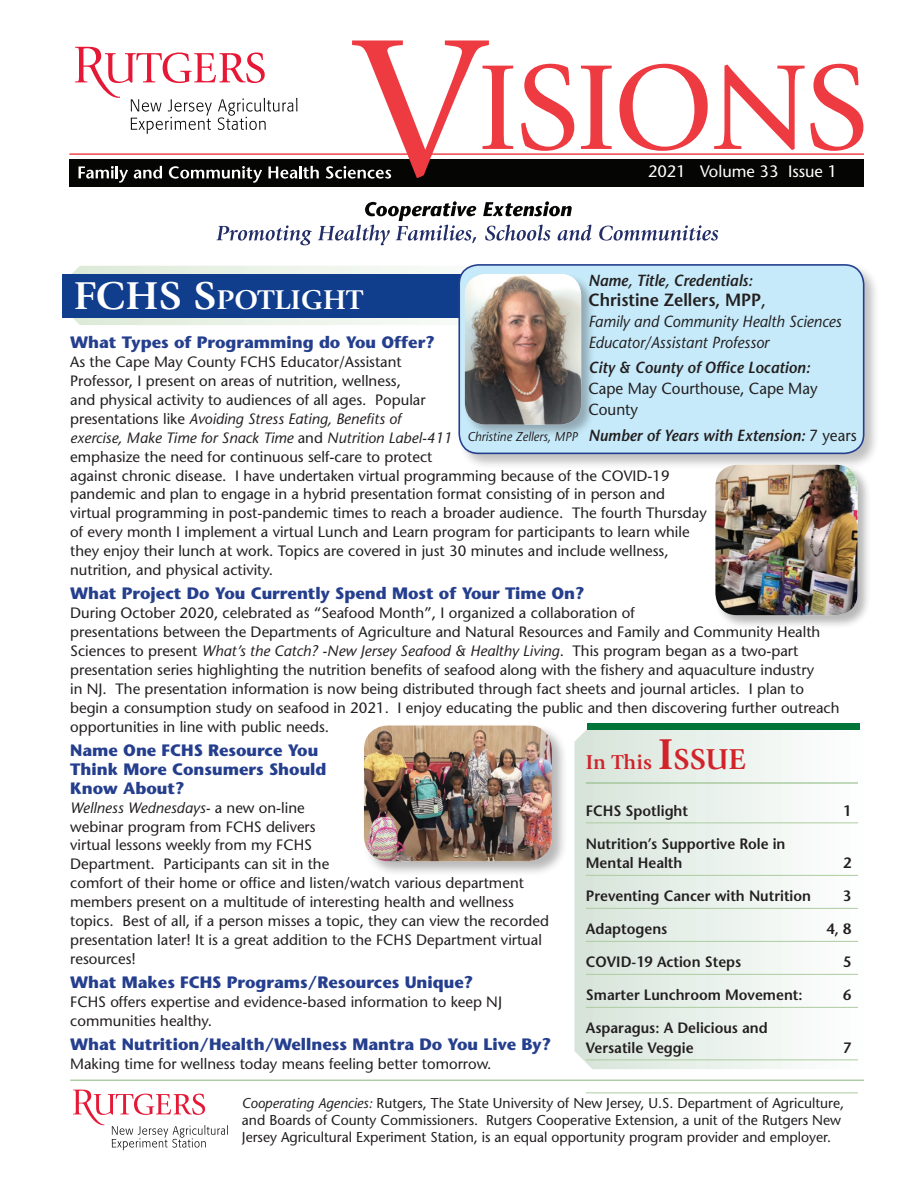
<style>
.page{position:relative;width:918px;height:1188px;background:#fff}
.page>*{position:absolute;margin:0;border:0;box-sizing:border-box;transform-origin:0 0}
.t1{font:700 28.35px "Giovanni";color:#fff;scale:1.05 1}
.t2{font:700 21px "Giovanni";color:#d1232a}
.t3{font:600 17.7px "Stone Sans";color:#231f20;scale:.95 1}
.t4{font:700 16.5px/18.9px "Stone Sans";color:#253f8e}
.t5{font:16.5px "Stone Sans";color:#fff}
.t6{font:italic 600 16.05px "Stone Sans";color:#231f20;scale:.95 1}
.t7{font:italic 16.05px/20.9px "Stone Sans";color:#231f20;scale:.95 1}
.t8{font:16.05px/20.9px "Stone Sans";color:#231f20;scale:.95 1}
.t9{font:15px/18.9px "Stone Sans";color:#231f20}
.t10{font:600 15px/19.5px "Stone Sans";color:#231f20;scale:.96 1}
.t11{font:14.25px/17.1px "Stone Sans";color:#231f20}
.t12{font:italic 12.9px "Stone Sans";color:#231f20;scale:.94 1}
.s1{font-weight:400}
.s2{font-size:40.5px}
.s3{font-style:italic}
.s4{font-weight:400;font-style:normal}
.s5{font-size:45px}
.s6{font-size:30px}
</style>
<div class="page">
<svg style="left:75px;top:47px;width:222px;height:87px"></svg>
<svg style="left:483px;top:201px;width:89px;height:15px"></svg>
<div style="left:69px;top:160px;width:795px;height:27px;background:#050504"></div>
<svg style="left:79px;top:166px;width:49px;height:17px"></svg>
<svg style="left:134px;top:166px;width:28px;height:13px"></svg>
<svg style="left:169px;top:166px;width:93px;height:17px"></svg>
<svg style="left:268px;top:166px;width:51px;height:13px"></svg>
<hr style="left:69px;top:153px;width:795px;height:2px;background:#ee3a41">
<svg style="left:216px;top:225px;width:96px;height:20px"></svg>
<svg style="left:318px;top:201px;width:158px;height:44px"></svg>
<svg style="left:485px;top:225px;width:65px;height:16px"></svg>
<svg style="left:558px;top:225px;width:33px;height:16px"></svg>
<svg style="left:599px;top:225px;width:119px;height:16px"></svg>
<svg style="left:326px;top:41px;width:187px;height:138px"></svg>
<svg style="left:521px;top:64px;width:53px;height:87px"></svg>
<svg style="left:581px;top:66px;width:31px;height:83px"></svg>
<svg style="left:619px;top:64px;width:89px;height:87px"></svg>
<svg style="left:714px;top:64px;width:149px;height:87px"></svg>
<svg style="left:73px;top:1089px;width:155px;height:61px"></svg>
<hr style="left:70px;top:1080px;width:794px;height:1px;background:#88b67a">
<svg style="left:574px;top:724px;width:284px;height:345px"></svg>
<div style="left:588px;top:723px;width:272px;height:7px;background:#007539"></div>
<hr style="left:586px;top:783px;width:272px;height:1px;background:#88b67a">
<hr style="left:586px;top:822px;width:272px;height:1px;background:#adcca0">
<hr style="left:586px;top:875px;width:272px;height:1px;background:#adcca0">
<hr style="left:586px;top:908px;width:272px;height:1px;background:#adcca0">
<hr style="left:586px;top:941px;width:272px;height:1px;background:#adcca0">
<hr style="left:586px;top:974px;width:272px;height:1px;background:#adcca0">
<hr style="left:586px;top:1007px;width:272px;height:1px;background:#adcca0">
<hr style="left:586px;top:1059px;width:272px;height:1px;background:#adcca0">
<hr style="left:586px;top:1092px;width:272px;height:1px;background:#adcca0">
<svg style="left:62px;top:266px;width:395px;height:59px"></svg>
<div style="left:62px;top:274px;width:413px;height:43px;background:#103d8c"></div>
<div style="left:457px;top:263px;width:423px;height:207px;background:#231f20;opacity:.28"></div>
<div style="left:459px;top:265px;width:405px;height:188px;background:#c6eafa;border-radius:19px"></div>
<div style="left:458px;top:264px;width:406px;height:190px;border:2px solid #253f8e;border-radius:19px"></div>
<div style="left:464px;top:273px;width:131px;height:166px;background:#231f20;opacity:.32"></div>
<img style="left:465px;top:274px;width:116px;height:151px">
<div style="left:362px;top:723px;width:206px;height:154px;background:#231f20;opacity:.32"></div>
<img style="left:364px;top:725px;width:188px;height:136px">
<div style="left:714px;top:463px;width:158px;height:166px;background:#231f20;opacity:.32"></div>
<img style="left:715px;top:465px;width:143px;height:150px">
<p class="t5" style="left:648px;top:162px;width:191px">2021 Volume 33 Issue 1</p>
<p class="t6" style="left:588px;top:270px;width:174px">Name, Title, Credentials:</p>
<p class="t3" style="left:588px;top:289px;width:188px">Christine Zellers, MPP<span class="s1">,</span></p>
<p class="t7" style="left:588px;top:311px;width:268px">Family and Community Health Sciences<br>Educator/Assistant Professor</p>
<p class="t6" style="left:588px;top:358px;width:235px">City &amp; County of Office Location:</p>
<p class="t8" style="left:588px;top:378px;width:243px">Cape May Courthouse, Cape May<br>County</p>
<p class="t1" style="left:74px;top:283px;width:277px"><span class="s2">FCHS</span> <span class="s2">S</span>potlight</p>
<p class="t4" style="left:70px;top:333px;width:366px">What Types of Programming do You Offer?</p>
<p class="t9" style="left:70px;top:352px;width:638px">As the Cape May County FCHS Educator/Assistant<br>Professor, I present on areas of nutrition, wellness,<br>and physical activity to audiences of all ages. Popular<br>presentations like <span class="s3">Avoiding Stress Eating, Benefits of<br>exercise, Make Time for Snack Time</span> and <span class="s3">Nutrition Label-411<br></span>emphasize the need for continuous self-care to protect<br>against chronic disease. I have undertaken virtual programming because of the COVID-19 pandemic and plan to engage in a hybrid presentation format consisting of in person and virtual programming in post-pandemic times to reach a broader audience. The fourth Thursday of every month I implement a virtual Lunch and Learn program for participants to learn while they enjoy their lunch at work. Topics are covered in just 30 minutes and include wellness, nutrition, and physical activity.</p>
<p class="t4" style="left:70px;top:584px;width:516px">What Project Do You Currently Spend Most of Your Time On?</p>
<p class="t9" style="left:70px;top:603px;width:771px">During October 2020, celebrated as “Seafood Month”, I organized a collaboration of<br>presentations between the Departments of Agriculture and Natural Resources and Family and Community Health Sciences to present <span class="s3">What’s the Catch? -New Jersey Seafood &amp; Healthy Living</span>. This program began as a two-part presentation series highlighting the nutrition benefits of seafood along with the fishery and aquaculture industry<br>in NJ. The presentation information is now being distributed through fact sheets and journal articles. I plan to begin a consumption study on seafood in 2021. I enjoy educating the public and then discovering further outreach opportunities in line with public needs.</p>
<p class="t4" style="left:70px;top:740px;width:258px">Name One FCHS Resource You<br>Think More Consumers Should<br>Know About?</p>
<p class="t9" style="left:70px;top:798px;width:480px"><span class="s3">Wellness Wednesdays-</span> a new on-line<br>webinar program from FCHS delivers<br>virtual lessons weekly from my FCHS<br>Department. Participants can sit in the<br>comfort of their home or office and listen/watch various department members present on a multitude of interesting health and wellness topics. Best of all, if a person misses a topic, they can view the recorded presentation later! It is a great addition to the FCHS Department virtual resources!</p>
<p class="t4" style="left:70px;top:973px;width:405px">What Makes FCHS Programs/Resources Unique?</p>
<p class="t9" style="left:70px;top:992px;width:433px">FCHS offers expertise and evidence-based information to keep NJ communities healthy.</p>
<p class="t4" style="left:70px;top:1035px;width:483px">What Nutrition/Health/Wellness Mantra Do You Live By?</p>
<p class="t9" style="left:70px;top:1054px;width:423px">Making time for wellness today means feeling better tomorrow.</p>
<p class="t12" style="left:467px;top:429px;width:119px">Christine Zellers, MPP</p>
<p class="t6" style="left:588px;top:425px;width:284px">Number of Years with Extension: <span class="s4">7 years</span></p>
<p class="t2" style="left:586px;top:750px;width:162px">In This <span class="s5">I</span><span class="s6">SSUE</span></p>
<p class="t10" style="left:586px;top:801px;width:108px">FCHS Spotlight</p>
<p class="t10" style="left:843px;top:801px;width:10px">1</p>
<p class="t10" style="left:586px;top:834px;width:210px">Nutrition’s Supportive Role in<br>Mental Health</p>
<p class="t10" style="left:843px;top:853px;width:10px">2</p>
<p class="t10" style="left:586px;top:886px;width:236px">Preventing Cancer with Nutrition</p>
<p class="t10" style="left:843px;top:886px;width:10px">3</p>
<p class="t10" style="left:586px;top:919px;width:86px">Adaptogens</p>
<p class="t10" style="left:827px;top:919px;width:27px">4, 8</p>
<p class="t10" style="left:586px;top:952px;width:163px">COVID-19 Action Steps</p>
<p class="t10" style="left:843px;top:952px;width:10px">5</p>
<p class="t10" style="left:586px;top:985px;width:227px">Smarter Lunchroom Movement:</p>
<p class="t10" style="left:843px;top:985px;width:10px">6</p>
<p class="t10" style="left:586px;top:1018px;width:191px">Asparagus: A Delicious and<br>Versatile Veggie</p>
<p class="t10" style="left:843px;top:1038px;width:10px">7</p>
<p class="t11" style="left:242px;top:1094px;width:604px"><span class="s3">Cooperating Agencies:</span> Rutgers, The State University of New Jersey, U.S. Department of Agriculture, and Boards of County Commissioners. Rutgers Cooperative Extension, a unit of the Rutgers New<br>Jersey Agricultural Experiment Station, is an equal opportunity program provider and employer.</p>
</div>
